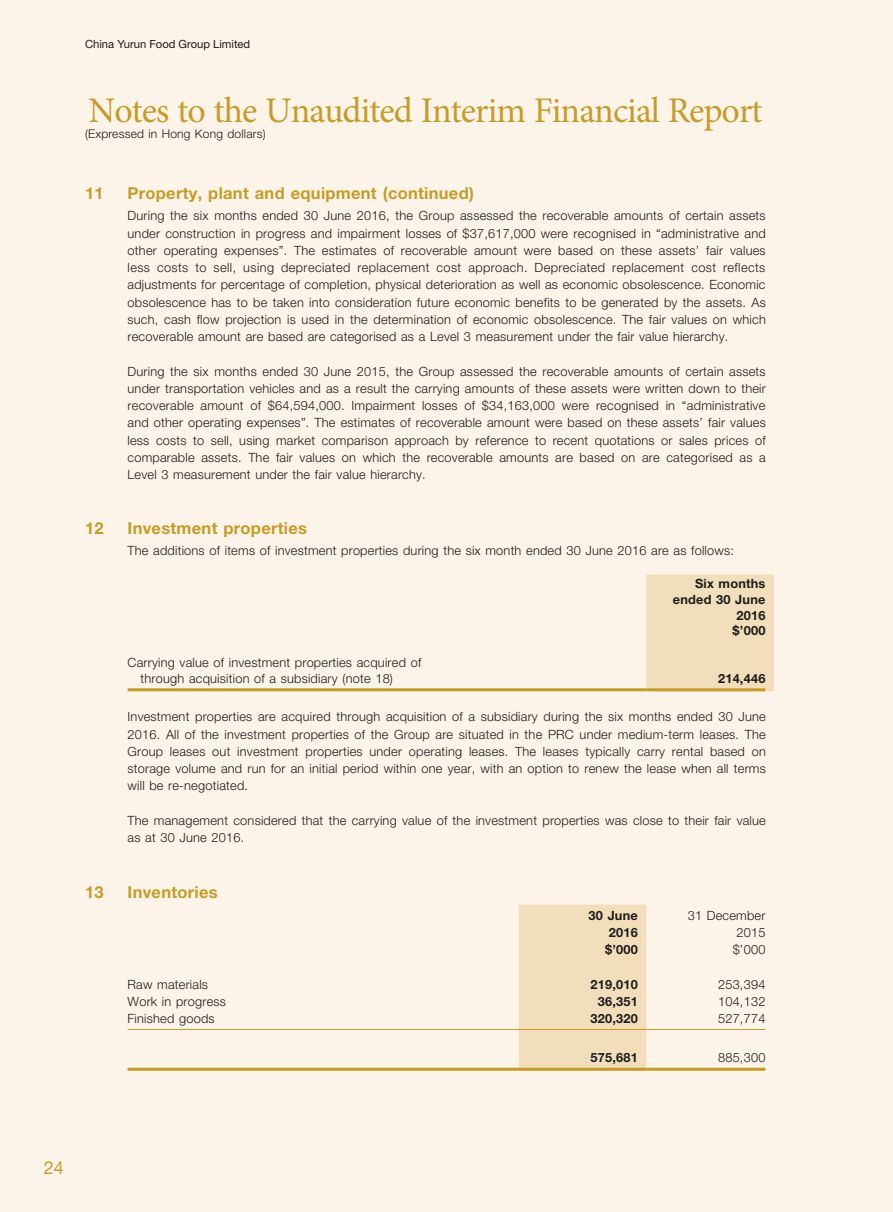
<style>
.page{position:relative;width:893px;height:1212px;background:#fcf4e8}
.page>*{position:absolute;margin:0;border:0;box-sizing:border-box;transform-origin:0 0}
.t1{font:36px "Minion Pro";letter-spacing:-.025em;color:#c79b29}
.t2{font:18px "Helvetica Neue LT Std";color:#c79b29}
.t3{font:700 16.5px "Helvetica Neue LT Std";letter-spacing:.015em;color:#c79b29}
.t4{font:300 12.75px/17.2px "Helvetica Neue LT Std";letter-spacing:.015em;color:#1c1c1b;text-align:justify}
.t5{font:700 12.75px/15.8px "Helvetica Neue LT Std";letter-spacing:.015em;color:#1c1c1b;text-align:right}
.t6{font:300 12px "Helvetica Neue LT Std";letter-spacing:.015em;color:#1c1c1b}
.t7{font:11.25px "Helvetica Neue LT Std";color:#1c1c1b}
</style>
<div class="page">
<div style="left:646px;top:575px;width:128px;height:116px;background:#f3debc"></div>
<hr style="left:128px;top:688px;width:518px;height:3px;background:#c79b29">
<hr style="left:646px;top:688px;width:119px;height:3px;background:#c79b29">
<div style="left:519px;top:904px;width:127px;height:164px;background:#f3debc"></div>
<hr style="left:128px;top:1029px;width:391px;height:1px;background:#c79b29">
<hr style="left:519px;top:1029px;width:127px;height:1px;background:#c79b29">
<hr style="left:646px;top:1029px;width:119px;height:1px;background:#c79b29">
<hr style="left:128px;top:1068px;width:391px;height:3px;background:#c79b29">
<hr style="left:519px;top:1068px;width:127px;height:3px;background:#c79b29">
<hr style="left:646px;top:1068px;width:119px;height:3px;background:#c79b29">
<p class="t7" style="left:85px;top:37px;width:167px">China Yurun Food Group Limited</p>
<h1 class="t1" style="left:89px;top:86px;width:675px">Notes to the Unaudited Interim Financial Report</h1>
<p class="t6" style="left:85px;top:126px;width:182px">(Expressed in Hong Kong dollars)</p>
<p class="t3" style="left:85px;top:183px;width:20px">11</p>
<p class="t3" style="left:128px;top:183px;width:348px">Property, plant and equipment (continued)</p>
<p class="t4" style="left:128px;top:207px;width:640px">During the six months ended 30 June 2016, the Group assessed the recoverable amounts of certain assets under construction in progress and impairment losses of $37,617,000 were recognised in “administrative and other operating expenses”. The estimates of recoverable amount were based on these assets’ fair values less costs to sell, using depreciated replacement cost approach. Depreciated replacement cost reflects adjustments for percentage of completion, physical deterioration as well as economic obsolescence. Economic obsolescence has to be taken into consideration future economic benefits to be generated by the assets. As such, cash flow projection is used in the determination of economic obsolescence. The fair values on which recoverable amount are based are categorised as a Level 3 measurement under the fair value hierarchy.</p>
<p class="t4" style="left:128px;top:362px;width:640px">During the six months ended 30 June 2015, the Group assessed the recoverable amounts of certain assets under transportation vehicles and as a result the carrying amounts of these assets were written down to their recoverable amount of $64,594,000. Impairment losses of $34,163,000 were recognised in “administrative and other operating expenses”. The estimates of recoverable amount were based on these assets’ fair values less costs to sell, using market comparison approach by reference to recent quotations or sales prices of comparable assets. The fair values on which the recoverable amounts are based on are categorised as a Level 3 measurement under the fair value hierarchy.</p>
<p class="t3" style="left:85px;top:518px;width:20px">12</p>
<p class="t3" style="left:128px;top:518px;width:181px">Investment properties</p>
<p class="t4" style="left:128px;top:542px;width:608px">The additions of items of investment properties during the six month ended 30 June 2016 are as follows:</p>
<p class="t5" style="left:673px;top:575px;width:94px">Six months ended 30 June<br>2016<br>$’000</p>
<p class="t4" style="left:141px;top:654px;width:282px;line-height:15.8px;text-indent:-13px">Carrying value of investment properties acquired of through acquisition of a subsidiary (note 18)</p>
<p class="t5" style="left:718px;top:670px;width:49px">214,446</p>
<p class="t4" style="left:128px;top:708px;width:640px">Investment properties are acquired through acquisition of a subsidiary during the six months ended 30 June 2016. All of the investment properties of the Group are situated in the PRC under medium-term leases. The Group leases out investment properties under operating leases. The leases typically carry rental based on storage volume and run for an initial period within one year, with an option to renew the lease when all terms will be re-negotiated.</p>
<p class="t4" style="left:128px;top:811px;width:640px">The management considered that the carrying value of the investment properties was close to their fair value as at 30 June 2016.</p>
<p class="t3" style="left:85px;top:881px;width:20px">13</p>
<p class="t3" style="left:128px;top:881px;width:92px">Inventories</p>
<p class="t5" style="left:589px;top:906px;width:51px;line-height:17.2px">30 June<br>2016</p>
<p class="t4" style="left:688px;top:906px;width:79px;text-align:right">31 December<br>2015</p>
<p class="t5" style="left:605px;top:941px;width:34px">$’000</p>
<p class="t4" style="left:733px;top:941px;width:34px">$’000</p>
<p class="t4" style="left:128px;top:975px;width:82px">Raw materials</p>
<p class="t5" style="left:590px;top:976px;width:49px">219,010</p>
<p class="t4" style="left:718px;top:975px;width:49px">253,394</p>
<p class="t4" style="left:128px;top:992px;width:100px">Work in progress</p>
<p class="t5" style="left:598px;top:993px;width:42px">36,351</p>
<p class="t4" style="left:718px;top:992px;width:49px">104,132</p>
<p class="t4" style="left:128px;top:1010px;width:89px">Finished goods</p>
<p class="t5" style="left:590px;top:1010px;width:49px">320,320</p>
<p class="t4" style="left:718px;top:1010px;width:49px">527,774</p>
<p class="t5" style="left:590px;top:1049px;width:49px">575,681</p>
<p class="t4" style="left:718px;top:1049px;width:49px">885,300</p>
<h2 class="t2" style="left:44px;top:1156px;width:22px">24</h2>
</div>
